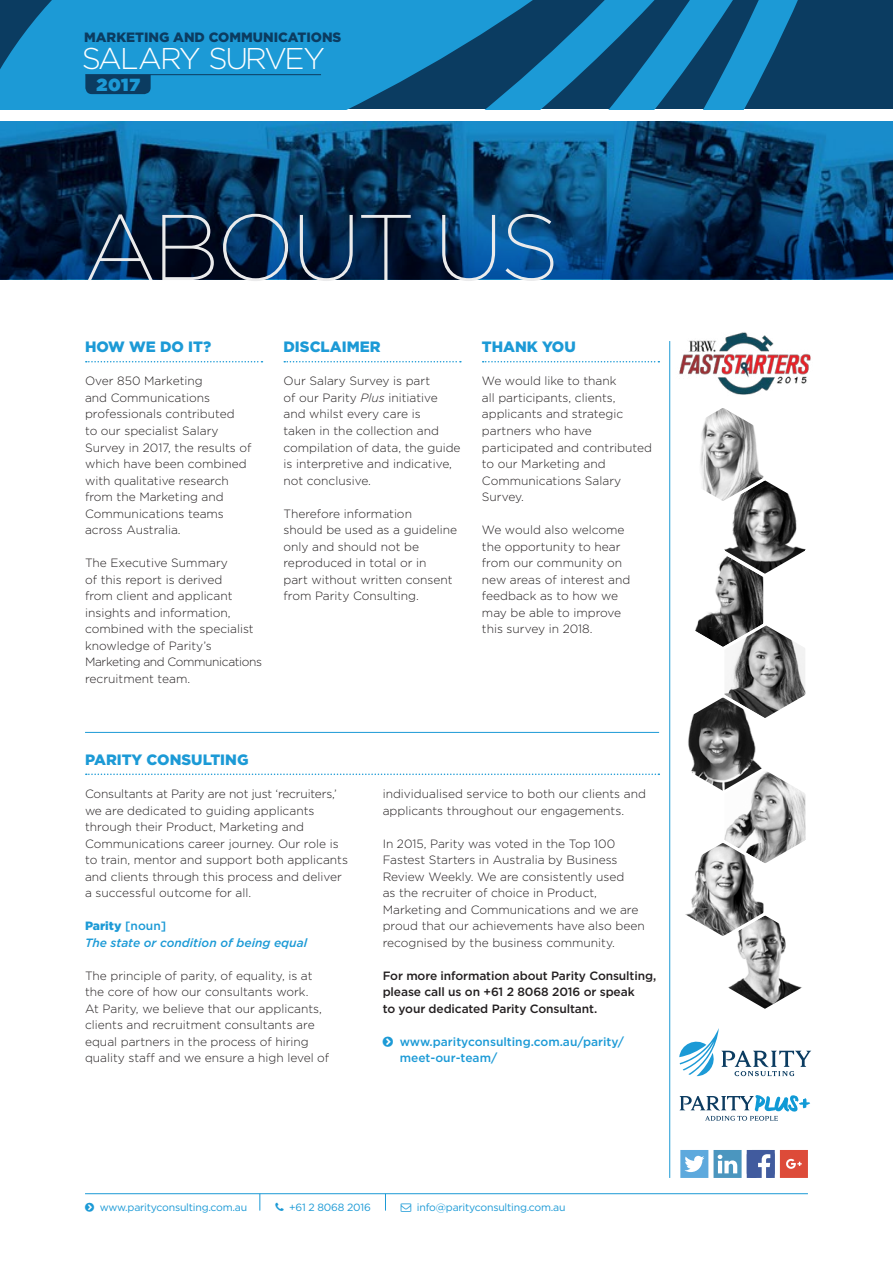
<style>
.page{position:relative;width:893px;height:1263px;background:#fff}
.page>*{position:absolute;margin:0;border:0;box-sizing:border-box;transform-origin:0 0}
.t1{font:200 93px "Gotham";letter-spacing:-.04em;color:#ebebec}
.t2{font:300 30px "Gotham";letter-spacing:-.08em;color:#fff}
.t3{font:900 17.55px "Gotham";color:#1c9ad6}
.t4{font:900 15px "Gotham";color:#1c9ad6}
.t5{font:900 13.5px "Gotham";color:#0b3c61}
.t6{font:300 12px/16.5px "Gotham";color:#231f20}
.t7{font:500 12px/16.5px "Gotham";letter-spacing:-.01em;color:#231f20}
.t8{font:500 12px/16.5px "Gotham";color:#1c9ad6}
.t9{font:italic 500 12px/16.5px "Gotham";color:#1c9ad6}
.t10{font:10.5px "Gotham";letter-spacing:-.02em;color:#1c9ad6}
.s1{font-style:italic}
.s2{font-weight:900;font-style:normal}
.s3{font-style:normal}
</style>
<div class="page">
<hr style="left:85px;top:1193px;width:723px;height:1px;background:#1c9ad6">
<svg style="left:259px;top:1194px;width:1px;height:16px"></svg>
<svg style="left:385px;top:1194px;width:1px;height:16px"></svg>
<img style="left:0;top:121px;width:893px;height:60px">
<hr style="left:669px;top:341px;width:1px;height:837px;background:#1c9ad6">
<hr style="left:85px;top:732px;width:574px;height:1px;background:#1c9ad6">
<div style="left:0;top:0;width:893px;height:109px;background:#0b3c61"></div>
<svg style="left:615px;top:0;width:183px;height:109px"></svg>
<svg style="left:0;top:0;width:615px;height:109px;fill:#1c9ad6"></svg>
<hr style="left:85px;top:74px;width:236px;height:1px;background:#0b3c61">
<svg style="left:85px;top:75px;width:66px;height:19px"></svg>
<svg style="left:0;top:181px;width:893px;height:98px;background:#052f57"></svg>
<svg style="left:86px;top:773px;width:573px;height:2px"></svg>
<img style="left:679px;top:332px;width:132px;height:63px">
<svg style="left:679px;top:1028px;width:132px;height:48px"></svg>
<svg style="left:685px;top:408px;width:121px;height:601px"></svg>
<svg style="left:679px;top:1095px;width:131px;height:26px"></svg>
<svg style="left:680px;top:1150px;width:128px;height:28px"></svg>
<svg style="left:86px;top:361px;width:176px;height:1px"></svg>
<svg style="left:284px;top:361px;width:177px;height:1px"></svg>
<svg style="left:483px;top:361px;width:176px;height:1px"></svg>
<p class="t5" style="left:84px;top:28px;width:259px">MARKETING AND COMMUNICATIONS</p>
<h2 class="t2" style="left:82px;top:39px;width:245px">SALARY SURVEY</h2>
<h3 class="t3" style="left:96px;top:72px;width:45px">2017</h3>
<h1 class="t1" style="left:84px;top:189px;width:477px">ABOUT US</h1>
<p class="t4" style="left:85px;top:337px;width:128px">HOW WE DO IT?</p>
<p class="t6" style="left:85px;top:373px;width:168px">Over 850 Marketing<br>and Communications professionals contributed<br>to our specialist Salary<br>Survey in 2017, the results of which have been combined with qualitative research from the Marketing and<br>Communications teams across Australia.</p>
<p class="t6" style="left:85px;top:554px;width:179px">The Executive Summary<br>of this report is derived<br>from client and applicant insights and information, combined with the specialist knowledge of Parity’s<br>Marketing and Communications recruitment team.</p>
<p class="t4" style="left:283px;top:337px;width:99px">DISCLAIMER</p>
<p class="t6" style="left:283px;top:373px;width:179px">Our Salary Survey is part<br>of our Parity <span class="s1">Plus</span> initiative and whilst every care is<br>taken in the collection and compilation of data, the guide is interpretive and indicative, not conclusive.</p>
<p class="t6" style="left:283px;top:505px;width:175px">Therefore information<br>should be used as a guideline only and should not be reproduced in total or in<br>part without written consent from Parity Consulting.</p>
<p class="t4" style="left:482px;top:337px;width:95px">THANK YOU</p>
<p class="t6" style="left:482px;top:373px;width:172px">We would like to thank<br>all participants, clients, applicants and strategic partners who have participated and contributed to our Marketing and<br>Communications Salary<br>Survey.</p>
<p class="t6" style="left:482px;top:521px;width:150px">We would also welcome the opportunity to hear from our community on new areas of interest and feedback as to how we may be able to improve this survey in 2018.</p>
<p class="t4" style="left:85px;top:749px;width:165px">PARITY CONSULTING</p>
<p class="t6" style="left:85px;top:785px;width:264px">Consultants at Parity are not just ‘recruiters,’ we are dedicated to guiding applicants through their Product, Marketing and Communications career journey. Our role is to train, mentor and support both applicants and clients through this process and deliver a successful outcome for all.</p>
<p class="t9" style="left:85px;top:917px;width:224px"><span class="s2">Parity</span> <span class="s3">[noun]<br></span>The state or condition of being equal</p>
<p class="t6" style="left:85px;top:967px;width:246px">The principle of parity, of equality, is at the core of how our consultants work.<br>At Parity, we believe that our applicants, clients and recruitment consultants are equal partners in the process of hiring quality staff and we ensure a high level of</p>
<p class="t6" style="left:383px;top:785px;width:265px">individualised service to both our clients and applicants throughout our engagements.</p>
<p class="t6" style="left:383px;top:835px;width:264px">In 2015, Parity was voted in the Top 100<br>Fastest Starters in Australia by Business Review Weekly. We are consistently used<br>as the recruiter of choice in Product, Marketing and Communications and we are proud that our achievements have also been recognised by the business community.</p>
<p class="t7" style="left:383px;top:967px;width:275px">For more information about Parity Consulting, please call us on +61 2 8068 2016 or speak<br>to your dedicated Parity Consultant.</p>
<p class="t8" style="left:400px;top:1033px;width:226px">www.parityconsulting.com.au/parity/ meet-our-team/</p>
<p class="t10" style="left:100px;top:1200px;width:149px">www.parityconsulting.com.au</p>
<p class="t10" style="left:289px;top:1200px;width:83px">+61 2 8068 2016</p>
<p class="t10" style="left:417px;top:1200px;width:150px">info@parityconsulting.com.au</p>
</div>
